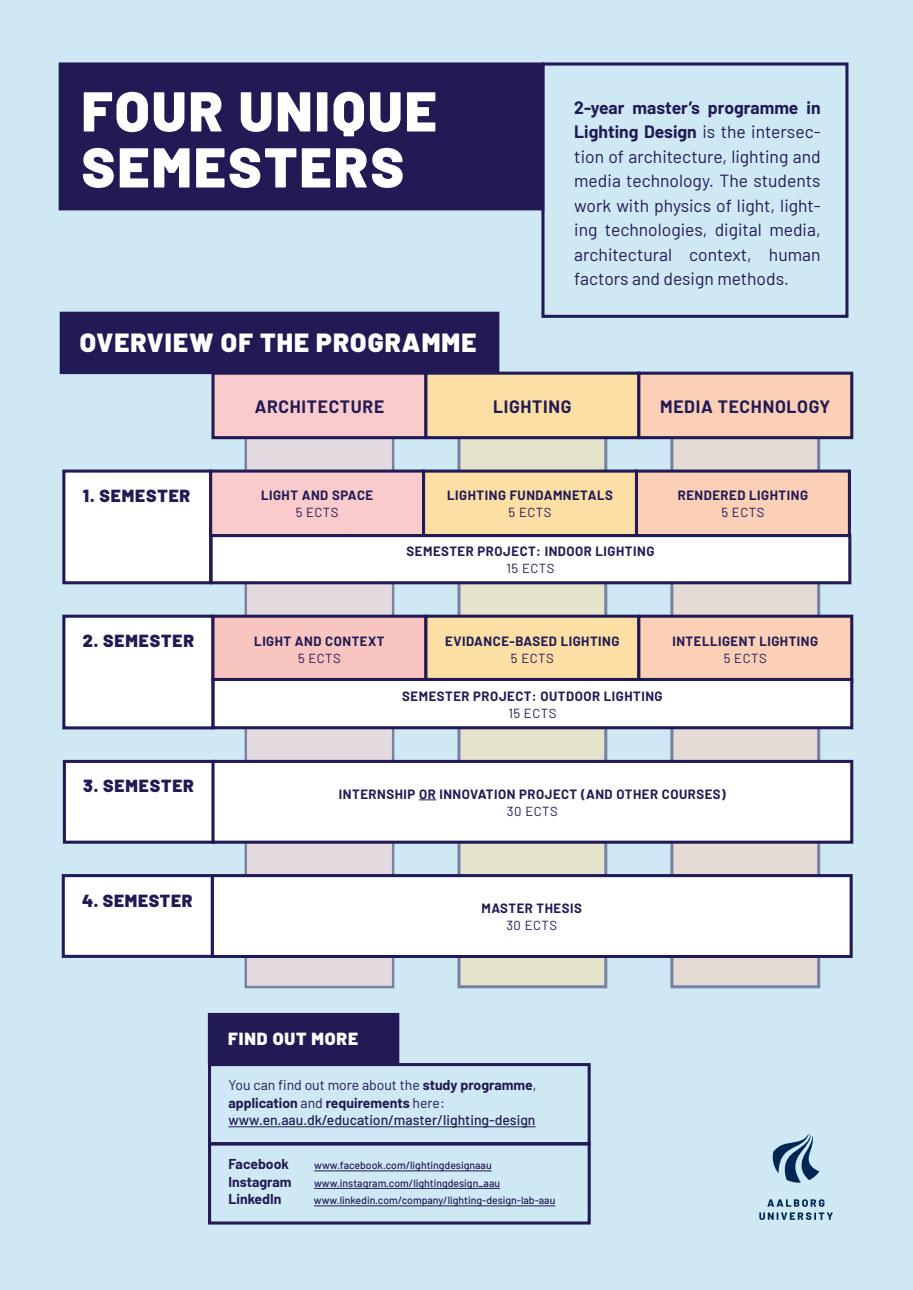
<style>
.page{position:relative;width:913px;height:1290px;background:#cee9f3}
.page>*{position:absolute;margin:0;border:0;box-sizing:border-box;transform-origin:0 0}
.t1{font:900 56px/56px "Barlow";letter-spacing:.04em;color:#fff}
.t2{font:900 26.25px "Barlow";letter-spacing:.04em;color:#fff}
.t3{font:17.5px/24.5px "Barlow";color:#221a54;text-align:justify}
.t4{font:900 17.5px "Barlow";letter-spacing:.05em;color:#221a54}
.t5{font:700 17.5px "Barlow";letter-spacing:.04em;color:#221a54}
.t6{font:900 17.5px "Barlow";letter-spacing:.05em;color:#fff}
.t7{font:500 14px/17.5px "Barlow";color:#221a54}
.t8{font:700 14px "Barlow";color:#221a54}
.t9{font:700 13.12px "Barlow";letter-spacing:.04em;color:#221a54}
.t10{font:13.12px "Barlow";letter-spacing:.04em;color:#221a54}
.t11{font:500 10.5px "Barlow";color:#221a54}
.s1{font-weight:700}
.s2{font-weight:400}
</style>
<div class="page">
<div style="left:60px;top:64px;width:483px;height:145px;background:#221a54"></div>
<div style="left:59px;top:62px;width:485px;height:148px;border:3px solid #221a54"></div>
<div style="left:541px;top:62px;width:307px;height:256px;border:3px solid #221a54"></div>
<div style="left:61px;top:313px;width:437px;height:60px;background:#221a54"></div>
<div style="left:60px;top:312px;width:439px;height:62px;border:3px solid #221a54"></div>
<svg style="left:670px;top:412px;width:150px;height:576px;background:#ded7d1"></svg>
<svg style="left:457px;top:407px;width:150px;height:581px;background:#dedeca"></svg>
<svg style="left:244px;top:390px;width:150px;height:598px;background:#ddd6dc"></svg>
<hr style="left:228px;top:1126px;width:307px;height:1px;background:#221a54">
<div style="left:208px;top:1063px;width:383px;height:82px;border:3px solid #221a54"></div>
<div style="left:209px;top:1014px;width:189px;height:50px;background:#221a54"></div>
<div style="left:208px;top:1013px;width:191px;height:53px;border:3px solid #221a54"></div>
<div style="left:63px;top:875px;width:149px;height:81px;background:#fff"></div>
<div style="left:62px;top:874px;width:152px;height:84px;border:3px solid #221a54"></div>
<div style="left:212px;top:875px;width:639px;height:81px;background:#fff"></div>
<div style="left:211px;top:874px;width:641px;height:84px;border:3px solid #221a54"></div>
<div style="left:213px;top:373px;width:213px;height:65px;background:#f9cbcc"></div>
<div style="left:211px;top:372px;width:216px;height:67px;border:3px solid #221a54"></div>
<div style="left:426px;top:373px;width:213px;height:65px;background:#fcdfa5"></div>
<div style="left:424px;top:372px;width:216px;height:67px;border:3px solid #221a54"></div>
<div style="left:639px;top:373px;width:213px;height:65px;background:#fbd0b6"></div>
<div style="left:637px;top:372px;width:216px;height:67px;border:3px solid #221a54"></div>
<div style="left:64px;top:471px;width:147px;height:112px;background:#fff"></div>
<div style="left:62px;top:469px;width:150px;height:115px;border:3px solid #221a54"></div>
<div style="left:211px;top:471px;width:212px;height:64px;background:#f9cbcc"></div>
<div style="left:209px;top:469px;width:216px;height:68px;border:3px solid #221a54"></div>
<div style="left:423px;top:471px;width:213px;height:64px;background:#fcdfa5"></div>
<div style="left:422px;top:469px;width:216px;height:68px;border:3px solid #221a54"></div>
<div style="left:636px;top:471px;width:213px;height:64px;background:#fbd0b6"></div>
<div style="left:635px;top:469px;width:216px;height:68px;border:3px solid #221a54"></div>
<div style="left:211px;top:535px;width:639px;height:48px;background:#fff"></div>
<div style="left:210px;top:534px;width:641px;height:50px;border:3px solid #221a54"></div>
<div style="left:64px;top:616px;width:149px;height:112px;background:#fff"></div>
<div style="left:62px;top:615px;width:152px;height:114px;border:3px solid #221a54"></div>
<div style="left:213px;top:616px;width:213px;height:65px;background:#f8c5c1"></div>
<div style="left:211px;top:615px;width:216px;height:67px;border:3px solid #221a54"></div>
<div style="left:426px;top:616px;width:213px;height:65px;background:#fcdfa5"></div>
<div style="left:424px;top:615px;width:216px;height:67px;border:3px solid #221a54"></div>
<div style="left:639px;top:616px;width:213px;height:65px;background:#fbd0b6"></div>
<div style="left:637px;top:615px;width:216px;height:67px;border:3px solid #221a54"></div>
<div style="left:64px;top:761px;width:149px;height:81px;background:#fff"></div>
<div style="left:63px;top:760px;width:152px;height:84px;border:3px solid #221a54"></div>
<div style="left:213px;top:761px;width:639px;height:81px;background:#fff"></div>
<svg style="left:419px;top:799px;width:17px;height:1px"></svg>
<div style="left:211px;top:760px;width:642px;height:84px;border:3px solid #221a54"></div>
<div style="left:213px;top:679px;width:639px;height:49px;background:#fff"></div>
<div style="left:212px;top:678px;width:641px;height:51px;border:3px solid #221a54"></div>
<hr style="left:314px;top:1170px;width:178px;height:1px;background:#221a54">
<hr style="left:314px;top:1188px;width:186px;height:1px;background:#221a54">
<hr style="left:314px;top:1205px;width:241px;height:1px;background:#221a54">
<div style="left:208px;top:1142px;width:383px;height:82px;border:3px solid #221a54"></div>
<svg style="left:759px;top:1199px;width:74px;height:21px"></svg>
<svg style="left:773px;top:1134px;width:46px;height:48px"></svg>
<h1 class="t1" style="left:82px;top:79px;width:357px">FOUR UNIQUE<br>SEMESTERS</h1>
<p class="t3" style="left:574px;top:94px;width:248px"><span class="s1">2-year master’s programme in Lighting Design</span> is the intersec&shy;tion of architecture, lighting and media technology. The students work with physics of light, light&shy;ing technologies, digital media, architectural context, human factors and design methods.</p>
<h2 class="t2" style="left:80px;top:323px;width:398px">OVERVIEW OF THE PROGRAMME</h2>
<h3 class="t5" style="left:255px;top:394px;width:131px">ARCHITECTURE</h3>
<h3 class="t5" style="left:493px;top:394px;width:80px">LIGHTING</h3>
<h3 class="t5" style="left:660px;top:394px;width:172px">MEDIA TECHNOLOGY</h3>
<h3 class="t4" style="left:83px;top:482px;width:109px">1. SEMESTER</h3>
<p class="t9" style="left:261px;top:486px;width:114px">LIGHT AND SPACE</p>
<p class="t10" style="left:296px;top:503px;width:44px">5 ECTS</p>
<p class="t9" style="left:447px;top:486px;width:167px">LIGHTING FUNDAMNETALS</p>
<p class="t10" style="left:508px;top:503px;width:44px">5 ECTS</p>
<p class="t9" style="left:406px;top:542px;width:249px">SEMESTER PROJECT: INDOOR LIGHTING</p>
<p class="t10" style="left:506px;top:559px;width:50px">15 ECTS</p>
<p class="t9" style="left:678px;top:486px;width:132px">RENDERED LIGHTING</p>
<p class="t10" style="left:721px;top:503px;width:44px">5 ECTS</p>
<h3 class="t4" style="left:83px;top:628px;width:113px">2. SEMESTER</h3>
<p class="t9" style="left:254px;top:631px;width:132px">LIGHT AND CONTEXT</p>
<p class="t10" style="left:298px;top:648px;width:44px">5 ECTS</p>
<p class="t9" style="left:445px;top:631px;width:176px">EVIDANCE-BASED LIGHTING</p>
<p class="t10" style="left:511px;top:648px;width:44px">5 ECTS</p>
<p class="t9" style="left:672px;top:631px;width:147px">INTELLIGENT LIGHTING</p>
<p class="t10" style="left:724px;top:648px;width:44px">5 ECTS</p>
<p class="t9" style="left:402px;top:686px;width:262px">SEMESTER PROJECT: OUTDOOR LIGHTING</p>
<p class="t10" style="left:508px;top:703px;width:50px">15 ECTS</p>
<h3 class="t4" style="left:83px;top:773px;width:112px">3. SEMESTER</h3>
<h3 class="t4" style="left:82px;top:887px;width:112px">4. SEMESTER</h3>
<p class="t9" style="left:339px;top:784px;width:388px">INTERNSHIP OR INNOVATION PROJECT (AND OTHER COURSES)</p>
<p class="t10" style="left:507px;top:801px;width:52px">30 ECTS</p>
<p class="t9" style="left:481px;top:899px;width:102px">MASTER THESIS</p>
<p class="t10" style="left:506px;top:916px;width:52px">30 ECTS</p>
<h3 class="t6" style="left:228px;top:1026px;width:131px">FIND OUT MORE</h3>
<p class="t7" style="left:228px;top:1075px;width:310px"><span class="s2">You can find out more about the</span> <span class="s1">study programme</span><span class="s2">, </span><span class="s1">application</span> <span class="s2">and</span> <span class="s1">requirements</span> <span class="s2">here: </span>www.en.aau.dk/education/master/lighting-design</p>
<p class="t8" style="left:228px;top:1154px;width:62px">Facebook</p>
<p class="t11" style="left:314px;top:1157px;width:179px">www.facebook.com/lightingdesignaau</p>
<p class="t8" style="left:228px;top:1171px;width:65px">Instagram</p>
<p class="t11" style="left:314px;top:1175px;width:187px">www.instagram.com/lightingdesign_aau</p>
<p class="t8" style="left:228px;top:1189px;width:54px">LinkedIn</p>
<p class="t11" style="left:314px;top:1192px;width:243px">www.linkedin.com/company/lighting-design-lab-aau</p>
</div>
